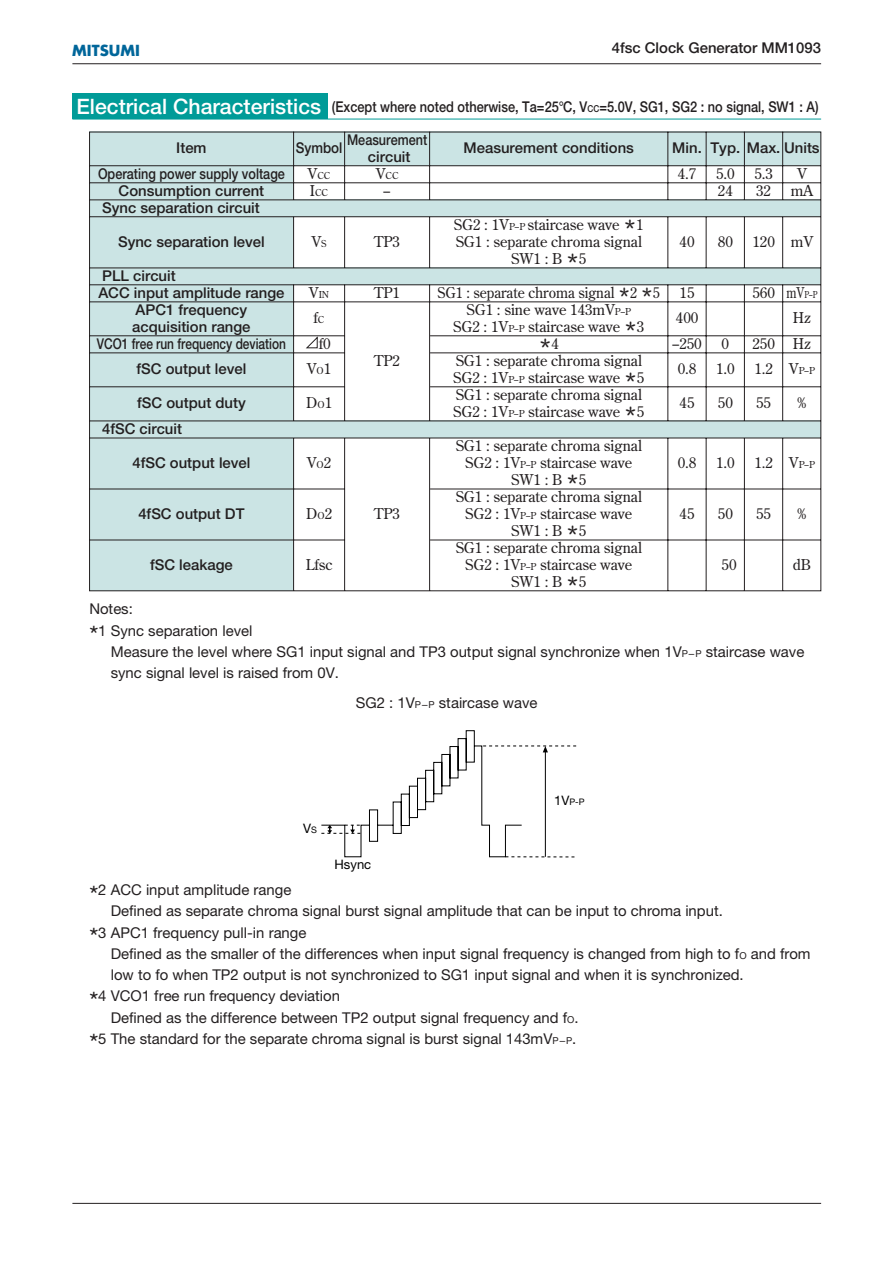
<style>
.page{position:relative;width:893px;height:1263px;background:#fff}
.page>*{position:absolute;margin:0;border:0;box-sizing:border-box;transform-origin:0 0}
.t1{font:25.5px "Century Old Style";color:#231f20}
.t2{font:14.85px "Helvetica Neue";color:#231f20}
.t3{font:14.85px/17px "Century Old Style";color:#231f20}
.t4{font:500 14.85px/17px "Helvetica Neue";color:#231f20}
.t5{font:500 14.85px "Helvetica Neue";color:#231f20;scale:.86 1}
.t6{font:500 14.85px "Helvetica Neue";color:#231f20;scale:.85 1}
.t7{font:500 14.85px "Helvetica Neue";color:#231f20;scale:.8 1}
.t8{font:14.85px "Century Old Style";color:#231f20;scale:.95 1}
.t9{font:700 14.85px "Futura";color:#01669a}
.t10{font:500 14.85px "Helvetica Neue";color:#231f20;scale:.9 1}
.t11{font:14.85px "Century Old Style";color:#231f20;scale:2 1}
.t12{font:13.05px "Helvetica Neue";color:#000}
.t13{font:9.6px "Century Old Style";color:#231f20}
.t14{font:9px "Helvetica Neue";color:#000}
.s1{font-size:21.3px;color:#fff}
.s2{font-size:9.6px}
.s3{font-size:14.85px}
.s4{font-size:25.5px}
.s5{font-size:9px}
.s6{font-size:13.05px}
</style>
<div class="page">
<hr style="left:72px;top:1203px;width:749px;height:1px;background:#231f20">
<hr style="left:72px;top:63px;width:749px;height:1px;background:#231f20">
<svg style="left:89px;top:131px;width:732px;height:460px"></svg>
<div style="left:72px;top:94px;width:255px;height:25px;background:#009b98"></div>
<hr style="left:72px;top:119px;width:749px;height:1px;background:#009b98">
<svg style="left:321px;top:730px;width:256px;height:128px"></svg>
<svg style="left:306px;top:337px;width:12px;height:11px"></svg>
<p class="t9" style="left:72px;top:43px;width:69px">MITSUMI</p>
<p class="t4" style="left:611px;top:41px;width:211px">4fsc Clock Generator MM1093</p>
<p class="t5" style="left:77px;top:102px;width:864px"><span class="s1">Electrical Characteristics</span> (Except where noted otherwise, Ta=25°C, V<span class="s2">CC</span>=5.0V, SG1, SG2 : no signal, SW1 : A)</p>
<p class="t6" style="left:347px;top:134px;width:96px">Measurement</p>
<p class="t4" style="left:176px;top:141px;width:32px">Item</p>
<p class="t10" style="left:296px;top:142px;width:53px">Symbol</p>
<p class="t4" style="left:368px;top:149px;width:44px">circuit</p>
<p class="t4" style="left:463px;top:141px;width:172px">Measurement conditions</p>
<p class="t4" style="left:672px;top:141px;width:149px">Min. Typ. Max. Units</p>
<p class="t6" style="left:98px;top:168px;width:221px">Operating power supply voltage</p>
<p class="t13" style="left:307px;top:171px;width:24px"><span class="s3">V</span>CC</p>
<p class="t13" style="left:375px;top:171px;width:24px"><span class="s3">V</span>CC</p>
<p class="t3" style="left:677px;top:166px;width:20px">4.7</p>
<p class="t3" style="left:716px;top:166px;width:20px">5.0</p>
<p class="t3" style="left:754px;top:166px;width:20px">5.3</p>
<p class="t3" style="left:797px;top:166px;width:11px">V</p>
<p class="t4" style="left:119px;top:183px;width:147px">Consumption current</p>
<p class="t13" style="left:310px;top:188px;width:20px"><span class="s3">I</span>CC</p>
<p class="t11" style="left:383px;top:184px;width:5px">-</p>
<p class="t3" style="left:718px;top:183px;width:16px">24</p>
<p class="t3" style="left:756px;top:183px;width:16px">32</p>
<p class="t3" style="left:790px;top:183px;width:24px">mA</p>
<p class="t4" style="left:102px;top:200px;width:159px">Sync separation circuit</p>
<p class="t3" style="left:454px;top:217px;width:191px">SG2 : 1V<span class="s2">P-P</span> staircase wave <span class="s4">*</span>1</p>
<p class="t4" style="left:118px;top:234px;width:148px">Sync separation level</p>
<p class="t3" style="left:311px;top:234px;width:17px">V<span class="s2">S</span></p>
<p class="t3" style="left:374px;top:234px;width:27px">TP3</p>
<p class="t3" style="left:455px;top:234px;width:188px">SG1 : separate chroma signal</p>
<p class="t3" style="left:679px;top:234px;width:16px">40</p>
<p class="t3" style="left:718px;top:234px;width:16px">80</p>
<p class="t3" style="left:752px;top:234px;width:62px">120 mV</p>
<p class="t3" style="left:511px;top:251px;width:77px">SW1 : B <span class="s4">*</span>5</p>
<p class="t4" style="left:98px;top:268px;width:188px">PLL circuit<br>ACC input amplitude range</p>
<p class="t13" style="left:309px;top:290px;width:22px"><span class="s3">V</span>IN</p>
<p class="t3" style="left:374px;top:285px;width:27px">TP1</p>
<p class="t8" style="left:437px;top:286px;width:236px">SG1 : separate chroma signal <span class="s4">*</span>2 <span class="s4">*</span>5</p>
<p class="t3" style="left:679px;top:285px;width:16px">15</p>
<p class="t3" style="left:752px;top:285px;width:66px">560 mV<span class="s2">P-P</span></p>
<p class="t3" style="left:466px;top:302px;width:166px">SG1 : sine wave 143mV<span class="s2">P-P</span></p>
<p class="t4" style="left:136px;top:302px;width:113px">APC1 frequency</p>
<p class="t3" style="left:313px;top:310px;width:12px">f<span class="s2">C</span></p>
<p class="t3" style="left:676px;top:310px;width:24px">400</p>
<p class="t3" style="left:792px;top:310px;width:20px">Hz</p>
<p class="t4" style="left:132px;top:319px;width:120px">acquisition range</p>
<p class="t3" style="left:453px;top:319px;width:192px">SG2 : 1V<span class="s2">P-P</span> staircase wave <span class="s4">*</span>3</p>
<p class="t7" style="left:97px;top:338px;width:238px">VCO1 free run frequency deviation</p>
<p class="t3" style="left:319px;top:336px;width:13px">f0</p>
<h1 class="t1" style="left:538px;top:338px;width:22px">*<sup>4</sup></h1>
<p class="t11" style="left:672px;top:337px;width:16px">-250</p>
<p class="t3" style="left:721px;top:336px;width:9px">0</p>
<p class="t3" style="left:752px;top:336px;width:60px">250 Hz</p>
<p class="t4" style="left:136px;top:362px;width:111px">fSC output level</p>
<p class="t3" style="left:307px;top:361px;width:26px">V<span class="s2">O</span>1</p>
<p class="t3" style="left:374px;top:353px;width:27px">TP2</p>
<p class="t3" style="left:453px;top:353px;width:192px">SG1 : separate chroma signal<br>SG2 : 1V<span class="s2">P-P</span> staircase wave <span class="s4">*</span>5</p>
<p class="t3" style="left:677px;top:361px;width:20px">0.8</p>
<p class="t3" style="left:716px;top:361px;width:20px">1.0</p>
<p class="t3" style="left:754px;top:361px;width:62px">1.2 V<span class="s2">P-P</span></p>
<p class="t4" style="left:137px;top:396px;width:110px">fSC output duty</p>
<p class="t3" style="left:306px;top:395px;width:28px">D<span class="s2">O</span>1</p>
<p class="t3" style="left:453px;top:387px;width:192px">SG1 : separate chroma signal<br>SG2 : 1V<span class="s2">P-P</span> staircase wave <span class="s4">*</span>5</p>
<p class="t3" style="left:679px;top:395px;width:16px">45</p>
<p class="t3" style="left:718px;top:395px;width:16px">50</p>
<p class="t3" style="left:756px;top:395px;width:16px">55</p>
<p class="t3" style="left:797px;top:395px;width:10px">%</p>
<p class="t4" style="left:102px;top:421px;width:81px">4fSC circuit</p>
<p class="t3" style="left:455px;top:438px;width:188px">SG1 : separate chroma signal</p>
<p class="t4" style="left:132px;top:455px;width:119px">4fSC output level</p>
<p class="t3" style="left:307px;top:455px;width:26px">V<span class="s2">O</span>2</p>
<p class="t3" style="left:465px;top:455px;width:169px">SG2 : 1V<span class="s2">P-P</span> staircase wave</p>
<p class="t3" style="left:677px;top:455px;width:20px">0.8</p>
<p class="t3" style="left:716px;top:455px;width:20px">1.0</p>
<p class="t3" style="left:754px;top:455px;width:62px">1.2 V<span class="s2">P-P</span></p>
<p class="t3" style="left:455px;top:472px;width:188px;text-align:center">SW1 : B <span class="s4">*</span>5<br>SG1 : separate chroma signal</p>
<p class="t4" style="left:138px;top:506px;width:108px">4fSC output DT</p>
<p class="t3" style="left:306px;top:506px;width:28px">D<span class="s2">O</span>2</p>
<p class="t3" style="left:374px;top:506px;width:27px">TP3</p>
<p class="t3" style="left:465px;top:506px;width:169px">SG2 : 1V<span class="s2">P-P</span> staircase wave</p>
<p class="t3" style="left:679px;top:506px;width:16px">45</p>
<p class="t3" style="left:718px;top:506px;width:16px">50</p>
<p class="t3" style="left:756px;top:506px;width:16px">55</p>
<p class="t3" style="left:797px;top:506px;width:10px">%</p>
<p class="t3" style="left:455px;top:523px;width:188px;text-align:center">SW1 : B <span class="s4">*</span>5<br>SG1 : separate chroma signal</p>
<p class="t4" style="left:150px;top:557px;width:84px">fSC leakage</p>
<p class="t3" style="left:306px;top:557px;width:28px">Lfsc</p>
<p class="t3" style="left:465px;top:557px;width:169px">SG2 : 1V<span class="s2">P-P</span> staircase wave</p>
<p class="t3" style="left:721px;top:557px;width:16px">50</p>
<p class="t3" style="left:792px;top:557px;width:20px">dB</p>
<p class="t3" style="left:511px;top:574px;width:77px">SW1 : B <span class="s4">*</span>5</p>
<p class="t2" style="left:89px;top:604px;width:45px">Notes:</p>
<p class="t2" style="left:89px;top:625px;width:165px"><span class="s4">*</span>1 Sync separation level</p>
<p class="t2" style="left:111px;top:646px;width:695px">Measure the level where SG1 input signal and TP3 output signal synchronize when 1V<span class="s2">P-P</span> staircase wave</p>
<p class="t2" style="left:111px;top:668px;width:230px">sync signal level is raised from 0V.</p>
<p class="t2" style="left:356px;top:697px;width:183px">SG2 : 1V<span class="s2">P-P</span> staircase wave</p>
<p class="t12" style="left:303px;top:824px;width:15px">V<span class="s5">S</span></p>
<p class="t12" style="left:334px;top:860px;width:38px">Hsync</p>
<p class="t14" style="left:554px;top:799px;width:32px"><span class="s6">1V</span>P-P</p>
<p class="t2" style="left:89px;top:884px;width:203px"><span class="s4">*</span>2 ACC input amplitude range</p>
<p class="t2" style="left:111px;top:906px;width:613px">Defined as separate chroma signal burst signal amplitude that can be input to chroma input.</p>
<p class="t2" style="left:89px;top:927px;width:219px"><span class="s4">*</span>3 APC1 frequency pull-in range</p>
<p class="t2" style="left:111px;top:948px;width:701px">Defined as the smaller of the differences when input signal frequency is changed from high to f<span class="s2">O</span> and from</p>
<p class="t2" style="left:111px;top:969px;width:634px">low to fo when TP2 output is not synchronized to SG1 input signal and when it is synchronized.</p>
<p class="t2" style="left:89px;top:991px;width:252px"><span class="s4">*</span>4 VCO1 free run frequency deviation</p>
<p class="t2" style="left:111px;top:1012px;width:469px">Defined as the difference between TP2 output signal frequency and f<span class="s2">O</span>.</p>
<p class="t2" style="left:89px;top:1033px;width:488px"><span class="s4">*</span>5 The standard for the separate chroma signal is burst signal 143mV<span class="s2">P-P</span>.</p>
</div>
